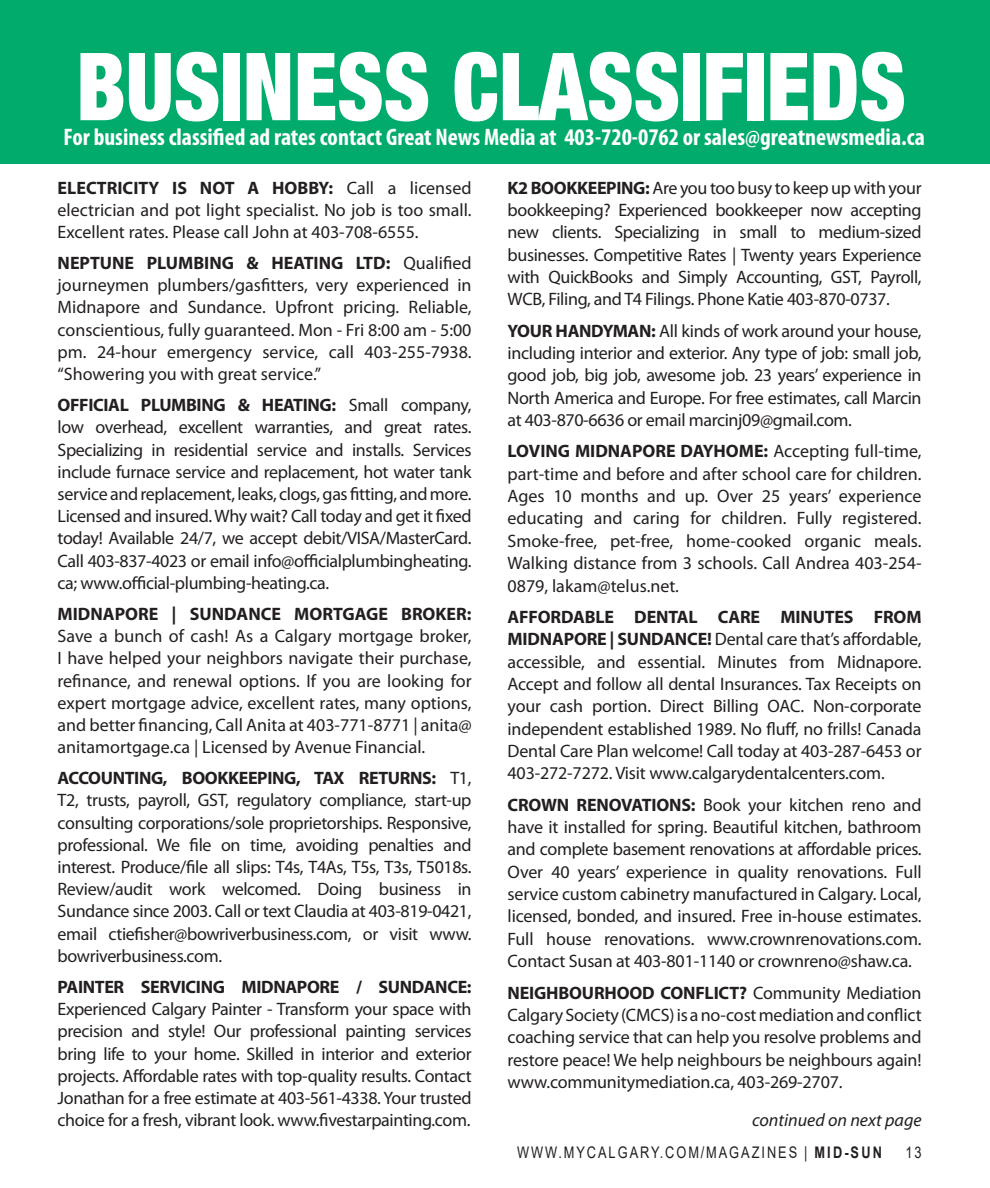
<style>
.page{position:relative;width:990px;height:1188px;background:#fff}
.page>*{position:absolute;margin:0;border:0;box-sizing:border-box;transform-origin:0 0}
.t1{font:900 condensed 94px "Helvetica Neue LT Std";color:#fff;scale:.92 1}
.t2{font:700 condensed 24px "Myriad Pro";color:#fff}
.Body_text{font:18px/22.2px "Myriad Pro";letter-spacing:-.01em;color:#231f20;text-align:justify}
.Body_text-2{font:italic 18px "Myriad Pro";color:#231f20}
.t3{font:16px "Arial";letter-spacing:.155em;color:#231f20;scale:.8 1}
.s1{font-weight:700}
</style>
<div class="page">
<div style="left:0;top:0;width:990px;height:163px;background:#00ab6b"></div>
<p class="t1" style="left:76px;top:29px;width:903px">BUSINESS CLASSIFIEDS</p>
<p class="t2" style="left:64px;top:122px;width:863px">For business classified ad rates contact Great News Media at 403-720-0762 or sales@greatnewsmedia.ca</p>
<p class="Body_text" style="left:58px;top:176px;width:415px"><span class="s1">ELECTRICITY IS NOT A HOBBY:</span> Call a licensed electrician and pot light specialist. No job is too small.<br>Excellent rates. Please call John at 403-708-6555.</p>
<p class="Body_text" style="left:58px;top:252px;width:416px"><span class="s1">NEPTUNE PLUMBING &amp; HEATING LTD:</span> Qualified journeymen plumbers/gasfitters, very experienced in Midnapore and Sundance. Upfront pricing. Reliable, conscientious, fully guaranteed. Mon - Fri 8:00 am - 5:00 pm. 24-hour emergency service, call 403-255-7938. “Showering you with great service.”</p>
<p class="Body_text" style="left:58px;top:394px;width:416px"><span class="s1">OFFICIAL PLUMBING &amp; HEATING:</span> Small company, low overhead, excellent warranties, and great rates.<br>Specializing in residential service and installs. Services include furnace service and replacement, hot water tank service and replacement, leaks, clogs, gas fitting, and more.<br>Licensed and insured. Why wait? Call today and get it fixed today! Available 24/7, we accept debit/VISA/MasterCard.<br>Call 403-837-4023 or email info@officialplumbingheating. ca; www.official-plumbing-heating.ca.</p>
<p class="Body_text" style="left:58px;top:603px;width:416px"><span class="s1">MIDNAPORE | SUNDANCE MORTGAGE BROKER:<br></span>Save a bunch of cash! As a Calgary mortgage broker, I have helped your neighbors navigate their purchase, refinance, and renewal options. If you are looking for expert mortgage advice, excellent rates, many options, and better financing, Call Anita at 403-771-8771 | anita@ anitamortgage.ca | Licensed by Avenue Financial.</p>
<p class="Body_text" style="left:58px;top:767px;width:416px"><span class="s1">ACCOUNTING, BOOKKEEPING, TAX RETURNS:</span> T1, T2, trusts, payroll, GST, regulatory compliance, start-up consulting corporations/sole proprietorships. Responsive, professional. We file on time, avoiding penalties and interest. Produce/file all slips: T4s, T4As, T5s, T3s, T5018s.<br>Review/audit work welcomed. Doing business in Sundance since 2003. Call or text Claudia at 403-819-0421, email ctiefisher@bowriverbusiness.com, or visit www. bowriverbusiness.com.</p>
<p class="Body_text" style="left:58px;top:976px;width:416px"><span class="s1">PAINTER SERVICING MIDNAPORE / SUNDANCE:<br></span>Experienced Calgary Painter - Transform your space with precision and style! Our professional painting services bring life to your home. Skilled in interior and exterior projects. Affordable rates with top-quality results. Contact Jonathan for a free estimate at 403-561-4338. Your trusted choice for a fresh, vibrant look. www.fivestarpainting.com.</p>
<p class="Body_text" style="left:508px;top:176px;width:416px"><span class="s1">K2 BOOKKEEPING:</span> Are you too busy to keep up with your bookkeeping? Experienced bookkeeper now accepting new clients. Specializing in small to medium-sized businesses. Competitive Rates | Twenty years Experience with QuickBooks and Simply Accounting, GST, Payroll, WCB, Filing, and T4 Filings. Phone Katie 403-870-0737.</p>
<p class="Body_text" style="left:508px;top:319px;width:416px"><span class="s1">YOUR HANDYMAN:</span> All kinds of work around your house, including interior and exterior. Any type of job: small job, good job, big job, awesome job. 23 years’ experience in North America and Europe. For free estimates, call Marcin at 403-870-6636 or email marcinj09@gmail.com.</p>
<p class="Body_text" style="left:508px;top:440px;width:416px"><span class="s1">LOVING MIDNAPORE DAYHOME:</span> Accepting full-time, part-time and before and after school care for children.<br>Ages 10 months and up. Over 25 years’ experience educating and caring for children. Fully registered.<br>Smoke-free, pet-free, home-cooked organic meals.<br>Walking distance from 3 schools. Call Andrea 403-254- 0879, lakam@telus.net.</p>
<p class="Body_text" style="left:508px;top:605px;width:416px"><span class="s1">AFFORDABLE DENTAL CARE MINUTES FROM MIDNAPORE | SUNDANCE!</span> Dental care that’s affordable, accessible, and essential. Minutes from Midnapore.<br>Accept and follow all dental Insurances. Tax Receipts on your cash portion. Direct Billing OAC. Non-corporate independent established 1989. No fluff, no frills! Canada Dental Care Plan welcome! Call today at 403-287-6453 or 403-272-7272. Visit www.calgarydentalcenters.com.</p>
<p class="Body_text" style="left:508px;top:793px;width:416px"><span class="s1">CROWN RENOVATIONS:</span> Book your kitchen reno and have it installed for spring. Beautiful kitchen, bathroom and complete basement renovations at affordable prices.<br>Over 40 years’ experience in quality renovations. Full service custom cabinetry manufactured in Calgary. Local, licensed, bonded, and insured. Free in-house estimates.<br>Full house renovations. www.crownrenovations.com.<br>Contact Susan at 403-801-1140 or crownreno@shaw.ca.</p>
<p class="Body_text" style="left:508px;top:981px;width:416px"><span class="s1">NEIGHBOURHOOD CONFLICT?</span> Community Mediation Calgary Society (CMCS) is a no-cost mediation and conflict coaching service that can help you resolve problems and restore peace! We help neighbours be neighbours again! www.communitymediation.ca, 403-269-2707.</p>
<p class="Body_text-2" style="left:752px;top:1109px;width:171px">continued on next page</p>
<p class="t3" style="left:517px;top:1141px;width:458px">WWW.MYCALGARY.COM/MAGAZINES | <span class="s1">MID-SUN</span></p>
<p class="t3" style="left:906px;top:1141px;width:22px">13</p>
</div>
